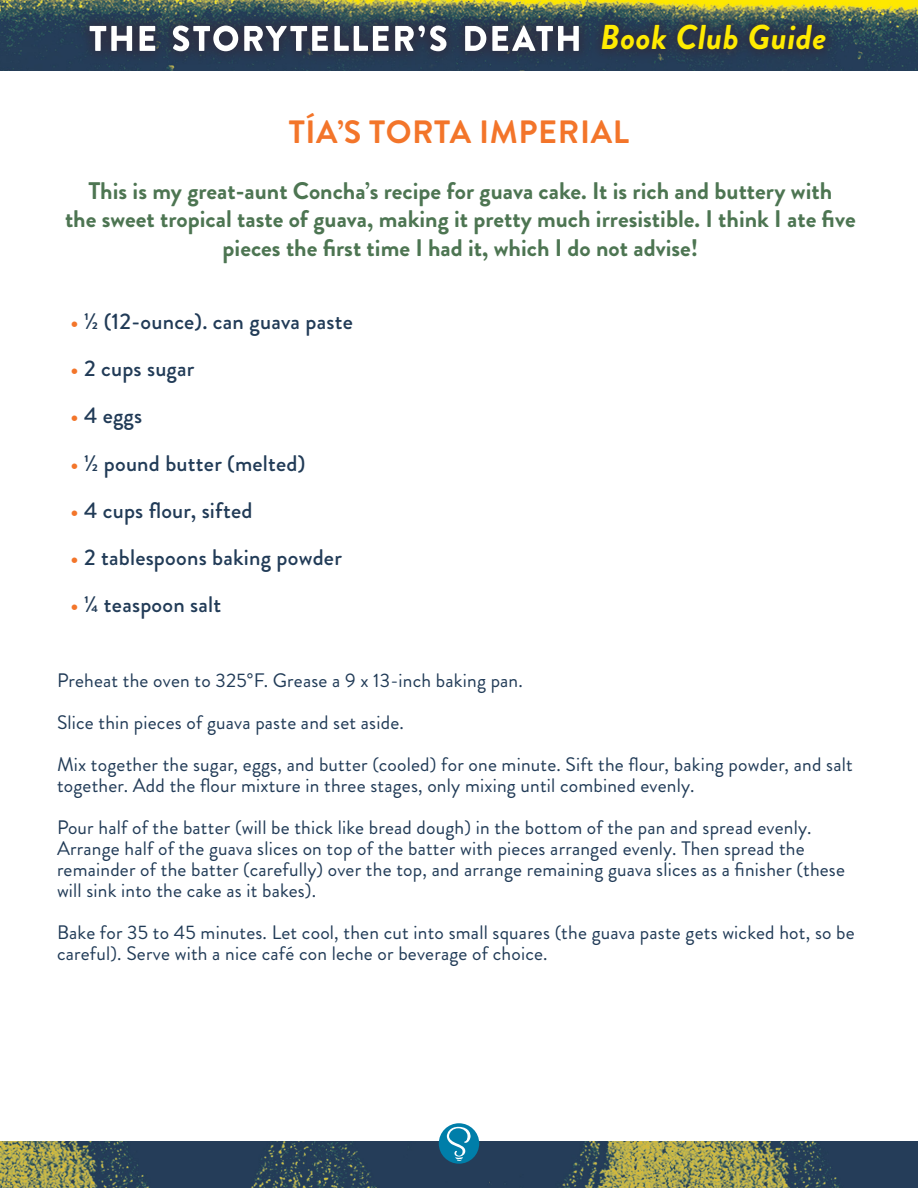
<style>
.page{position:relative;width:918px;height:1188px;background:#fff}
.page>*{position:absolute;margin:0;border:0;box-sizing:border-box;transform-origin:0 0}
.t1{font:italic 700 34.5px "Brandon Grotesque";letter-spacing:.01em;color:#ffeb01}
.t2{font:700 32.25px "Brandon Grotesque";letter-spacing:.02em;color:#f3752a}
.t3{font:700 24px/28.8px "Brandon Grotesque";color:#4d7552;text-align:center}
.t4{font:500 22.5px "Brandon Grotesque";letter-spacing:.01em;color:#213b57}
.t5{font:19.5px/21px "Brandon Grotesque";letter-spacing:.01em;color:#213b57}
.s1{font-weight:700;font-size:21px;color:#f3752a}
</style>
<div class="page">
<img style="left:0;top:0;width:918px;height:1188px">
<svg style="left:76px;top:12px;width:517px;height:54px;background:#2a4053"></svg>
<svg style="left:90px;top:26px;width:489px;height:25px"></svg>
<svg style="left:588px;top:10px;width:251px;height:54px;background:#31414f"></svg>
<div style="left:0;top:71px;width:918px;height:1069px;background:#fff"></div>
<div style="left:439px;top:1123px;width:40px;height:41px;background:#007ea9;border-radius:50%"></div>
<svg style="left:447px;top:1127px;width:24px;height:34px"></svg>
<h1 class="t1" style="left:600px;top:13px;width:228px">Book Club Guide</h1>
<p class="t2" style="left:289px;top:109px;width:342px">TÍA’S TORTA IMPERIAL</p>
<p class="t3" style="left:65px;top:176px;width:792px">This is my great-aunt Concha’s recipe for guava cake. It is rich and buttery with<br>the sweet tropical taste of guava, making it pretty much irresistible. I think I ate five pieces the first time I had it, which I do not advise!</p>
<p class="t4" style="left:70px;top:306px;width:284px"><span class="s1">•</span> ½ (12-ounce). can guava paste</p>
<p class="t4" style="left:70px;top:353px;width:126px"><span class="s1">•</span> 2 cups sugar</p>
<p class="t4" style="left:70px;top:400px;width:73px"><span class="s1">•</span> 4 eggs</p>
<p class="t4" style="left:70px;top:447px;width:237px"><span class="s1">•</span> ½ pound butter (melted)</p>
<p class="t4" style="left:70px;top:495px;width:183px"><span class="s1">•</span> 4 cups flour, sifted</p>
<p class="t4" style="left:70px;top:542px;width:273px"><span class="s1">•</span> 2 tablespoons baking powder</p>
<p class="t4" style="left:70px;top:589px;width:152px"><span class="s1">•</span> ¼ teaspoon salt</p>
<p class="t5" style="left:57px;top:670px;width:467px">Preheat the oven to 325°F. Grease a 9 x 13-inch baking pan.</p>
<p class="t5" style="left:57px;top:712px;width:348px">Slice thin pieces of guava paste and set aside.</p>
<p class="t5" style="left:57px;top:754px;width:797px">Mix together the sugar, eggs, and butter (cooled) for one minute. Sift the flour, baking powder, and salt together. Add the flour mixture in three stages, only mixing until combined evenly.</p>
<p class="t5" style="left:57px;top:817px;width:790px">Pour half of the batter (will be thick like bread dough) in the bottom of the pan and spread evenly.<br>Arrange half of the guava slices on top of the batter with pieces arranged evenly. Then spread the remainder of the batter (carefully) over the top, and arrange remaining guava slices as a finisher (these will sink into the cake as it bakes).</p>
<p class="t5" style="left:57px;top:922px;width:799px">Bake for 35 to 45 minutes. Let cool, then cut into small squares (the guava paste gets wicked hot, so be careful). Serve with a nice café con leche or beverage of choice.</p>
</div>
